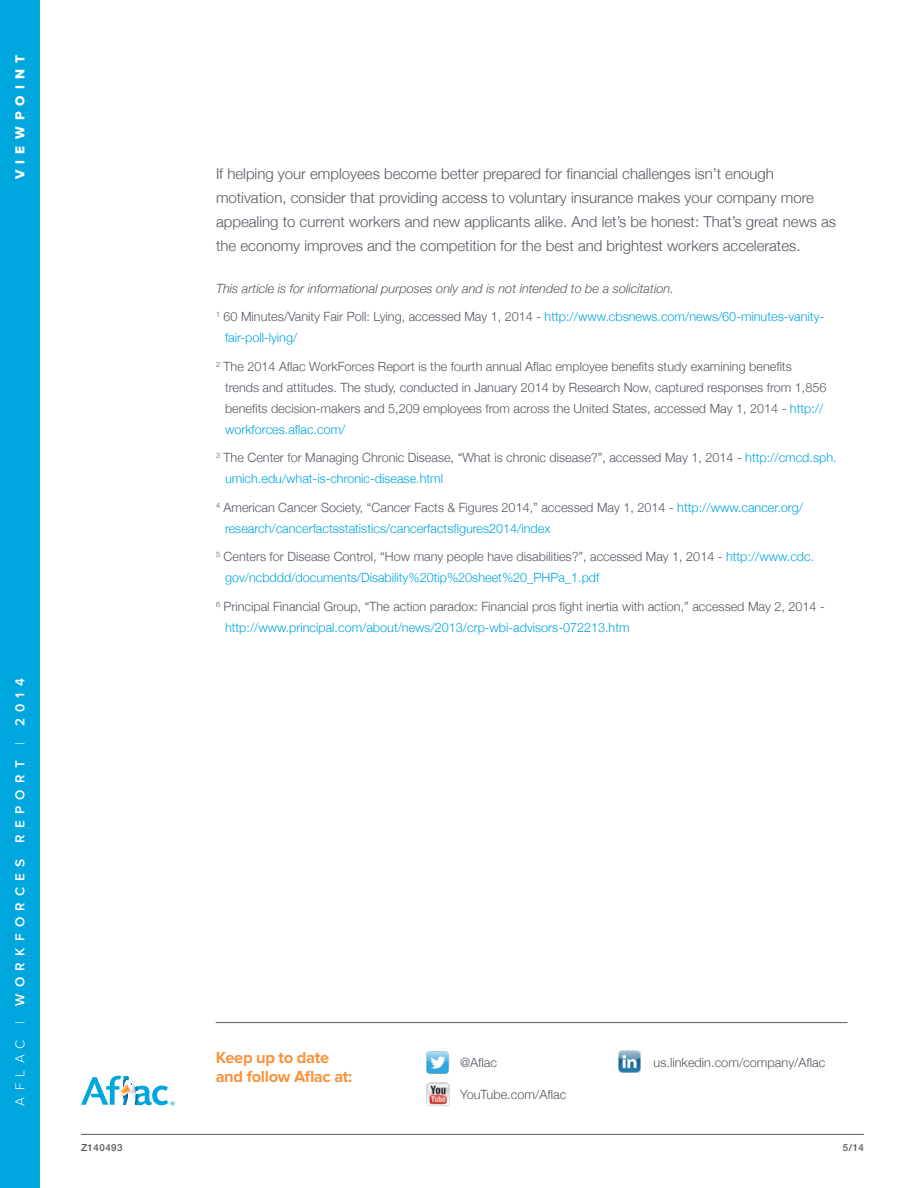
<style>
.page{position:relative;width:918px;height:1188px;background:#fff}
.page>*{position:absolute;margin:0;border:0;box-sizing:border-box;transform-origin:0 0}
.t1{font:700 16.5px/19.5px "Proxima Nova";letter-spacing:-.02em;color:#f7943e}
.t2{font:300 15px/24px "Helvetica Neue";color:#545861}
.t3{font:600 13.5px "Proxima Nova";letter-spacing:.465em;color:#fff}
.t4{font:13.5px "Proxima Nova Extrabld";letter-spacing:.465em;color:#fff}
.t5{font:300 12.75px/21px "Helvetica Neue";color:#545861}
.t6{font:300 12.75px/21px "Helvetica Neue";color:#00a6de}
.t7{font:italic 300 12.75px "Helvetica Neue";color:#545861}
.t8{font:500 9.75px "Helvetica Neue LT Std";letter-spacing:.05em;color:#58595b}
.s1{font-weight:300}
.s2{color:#545861}
.s3{color:#00a6de}
</style>
<div class="page">
<hr style="left:81px;top:1134px;width:783px;height:1px;background:#58595b">
<svg style="left:81px;top:1076px;width:94px;height:30px"></svg>
<div style="left:0;top:0;width:40px;height:1188px;background:#00a6de"></div>
<hr style="left:216px;top:1022px;width:632px;height:1px;background:#58595b">
<img style="left:426px;top:1051px;width:24px;height:23px">
<img style="left:618px;top:1051px;width:22px;height:22px">
<img style="left:426px;top:1082px;width:24px;height:24px">
<p class="t4" style="left:12px;top:179px;width:126px;rotate:-90deg">VIEWPOINT</p>
<p class="t3" style="left:12px;top:1106px;width:429px;rotate:-90deg"><span class="s1">AFLAC |</span> WORKFORCES REPORT <span class="s1">|</span> 2014</p>
<p class="t2" style="left:216px;top:161px;width:622px">If helping your employees become better prepared for financial challenges isn’t enough motivation, consider that providing access to voluntary insurance makes your company more appealing to current workers and new applicants alike. And let’s be honest: That’s great news as the economy improves and the competition for the best and brightest workers accelerates.</p>
<p class="t7" style="left:216px;top:278px;width:459px">This article is for informational purposes only and is not intended to be a solicitation.</p>
<p class="t6" style="left:225px;top:306px;width:601px;text-indent:-9px"><sup>1</sup> <span class="s2">60 Minutes/Vanity Fair Poll: Lying, accessed May 1, 2014 -</span> http://www.cbsnews.com/news/60-minutes-vanity&shy;fair-poll-lying/</p>
<p class="t5" style="left:225px;top:355px;width:603px;text-indent:-9px"><sup>2</sup> The 2014 Aflac WorkForces Report is the fourth annual Aflac employee benefits study examining benefits trends and attitudes. The study, conducted in January 2014 by Research Now, captured responses from 1,856 benefits decision-makers and 5,209 employees from across the United States, accessed May 1, 2014 - <span class="s3">http:// workforces.aflac.com/</span></p>
<p class="t5" style="left:225px;top:447px;width:613px;text-indent:-9px"><sup>3</sup> The Center for Managing Chronic Disease, “What is chronic disease?”, accessed May 1, 2014 - <span class="s3">http://cmcd.sph. umich.edu/what-is-chronic-disease.html</span></p>
<p class="t6" style="left:225px;top:496px;width:580px;text-indent:-9px"><sup>4</sup> <span class="s2">American Cancer Society, “Cancer Facts &amp; Figures 2014,” accessed May 1, 2014 -</span> http://www.cancer.org/ research/cancerfactsstatistics/cancerfactsfigures2014/index</p>
<p class="t5" style="left:225px;top:546px;width:591px;text-indent:-9px"><sup>5</sup> Centers for Disease Control, “How many people have disabilities?”, accessed May 1, 2014 - <span class="s3">http://www.cdc. gov/ncbddd/documents/Disability%20tip%20sheet%20_PHPa_1.pdf</span></p>
<p class="t5" style="left:225px;top:595px;width:601px;text-indent:-9px"><sup>6</sup> Principal Financial Group, “The action paradox: Financial pros fight inertia with action,” accessed May 2, 2014 - <span class="s3">http://www.principal.com/about/news/2013/crp-wbi-advisors-072213.htm</span></p>
<p class="t1" style="left:216px;top:1048px;width:138px">Keep up to date and follow Aflac at:</p>
<p class="t5" style="left:460px;top:1051px;width:39px">@Aflac</p>
<p class="t5" style="left:654px;top:1051px;width:173px">us.linkedin.com/company/Aflac</p>
<p class="t5" style="left:460px;top:1083px;width:108px">YouTube.com/Aflac</p>
<p class="t8" style="left:81px;top:1142px;width:43px">Z140493</p>
<p class="t8" style="left:843px;top:1142px;width:23px">5/14</p>
</div>
